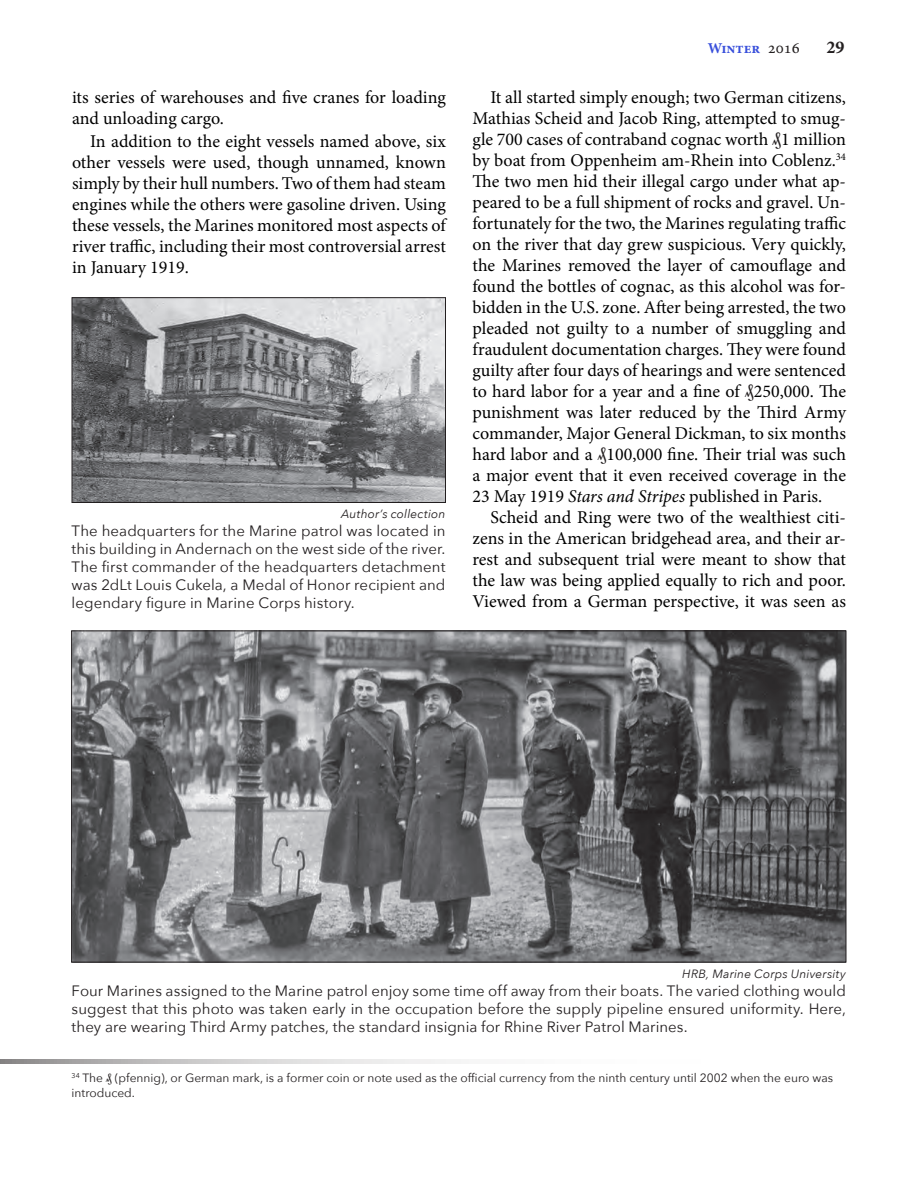
<style>
.page{position:relative;width:918px;height:1188px;background:#fff}
.page>*{position:absolute;margin:0;border:0;box-sizing:border-box;transform-origin:0 0}
.t1{font:18px/21px "Minion Pro";color:#000;text-align:justify}
.t2{font:700 18px "Minion Pro";color:#231f20}
.Paragraph_Style_1{font:15px/18px "Avenir Next";letter-spacing:.005em;color:#231f20;text-align:justify}
.t3{font:700 15px "Minion Pro";color:#384fdb}
.t4{font:12px/15px "Avenir Next";color:#231f20}
.Paragraph_Style_1-2{font:italic 12px "Avenir Next";letter-spacing:.015em;color:#231f20}
.s1{font-weight:400;font-size:16.5px;color:#231f20}
.s2{font-family:"Times New Roman";color:#231f20}
.s3{font-style:italic}
.s4{font-family:"Times New Roman"}
</style>
<div class="page">
<svg style="left:0;top:1059px;width:461px;height:5px;background:#cbcaca"></svg>
<img style="left:74px;top:299px;width:370px;height:202px">
<div style="left:72px;top:297px;width:374px;height:206px;border:1px solid #231f20"></div>
<img style="left:73px;top:633px;width:771px;height:327px">
<p class="t1" style="left:72px;top:87px;width:375px">its series of warehouses and five cranes for loading and unloading cargo.</p>
<p class="t1" style="left:72px;top:130px;width:375px;text-indent:18px">In addition to the eight vessels named above, six other vessels were used, though unnamed, known simply by their hull numbers. Two of them had steam engines while the others were gasoline driven. Using these vessels, the Marines monitored most aspects of river traffic, including their most controversial arrest in January 1919.</p>
<p class="Paragraph_Style_1-2" style="left:341px;top:504px;width:106px">Author’s collection</p>
<p class="Paragraph_Style_1" style="left:72px;top:521px;width:375px">The headquarters for the Marine patrol was located in this building in Andernach on the west side of the river.<br>The first commander of the headquarters detachment was 2dLt Louis Cukela, a Medal of Honor recipient and legendary figure in Marine Corps history.</p>
<p class="t3" style="left:708px;top:38px;width:94px">Winter <span class="s1">2016</span></p>
<p class="t2" style="left:827px;top:35px;width:19px">29</p>
<p class="t1" style="left:472px;top:87px;width:375px;text-indent:18px">It all started simply enough; two German citizens, Mathias Scheid and Jacob Ring, attempted to smug&shy;gle 700 cases of contraband cognac worth <span class="s2">₰</span>1 million by boat from Oppenheim am-Rhein into Coblenz.<sup>34<br></sup>The two men hid their illegal cargo under what ap&shy;peared to be a full shipment of rocks and gravel. Un&shy;fortunately for the two, the Marines regulating traffic on the river that day grew suspicious. Very quickly, the Marines removed the layer of camouflage and found the bottles of cognac, as this alcohol was for&shy;bidden in the U.S. zone. After being arrested, the two pleaded not guilty to a number of smuggling and fraudulent documentation charges. They were found guilty after four days of hearings and were sentenced to hard labor for a year and a fine of <span class="s2">₰</span>250,000. The punishment was later reduced by the Third Army commander, Major General Dickman, to six months hard labor and a <span class="s2">₰</span>100,000 fine. Their trial was such a major event that it even received coverage in the 23 May 1919 <span class="s3">Stars and Stripes</span> published in Paris.</p>
<p class="t1" style="left:472px;top:507px;width:375px;text-indent:18px">Scheid and Ring were two of the wealthiest citi&shy;zens in the American bridgehead area, and their ar&shy;rest and subsequent trial were meant to show that the law was being applied equally to rich and poor.<br>Viewed from a German perspective, it was seen as</p>
<p class="Paragraph_Style_1-2" style="left:682px;top:964px;width:165px">HRB, Marine Corps University</p>
<p class="Paragraph_Style_1" style="left:72px;top:981px;width:776px">Four Marines assigned to the Marine patrol enjoy some time off away from their boats. The varied clothing would suggest that this photo was taken early in the occupation before the supply pipeline ensured uniformity. Here, they are wearing Third Army patches, the standard insignia for Rhine River Patrol Marines.</p>
<p class="t4" style="left:72px;top:1070px;width:763px"><sup>34</sup> The <span class="s4">₰</span> (pfennig), or German mark, is a former coin or note used as the official currency from the ninth century until 2002 when the euro was introduced.</p>
</div>
